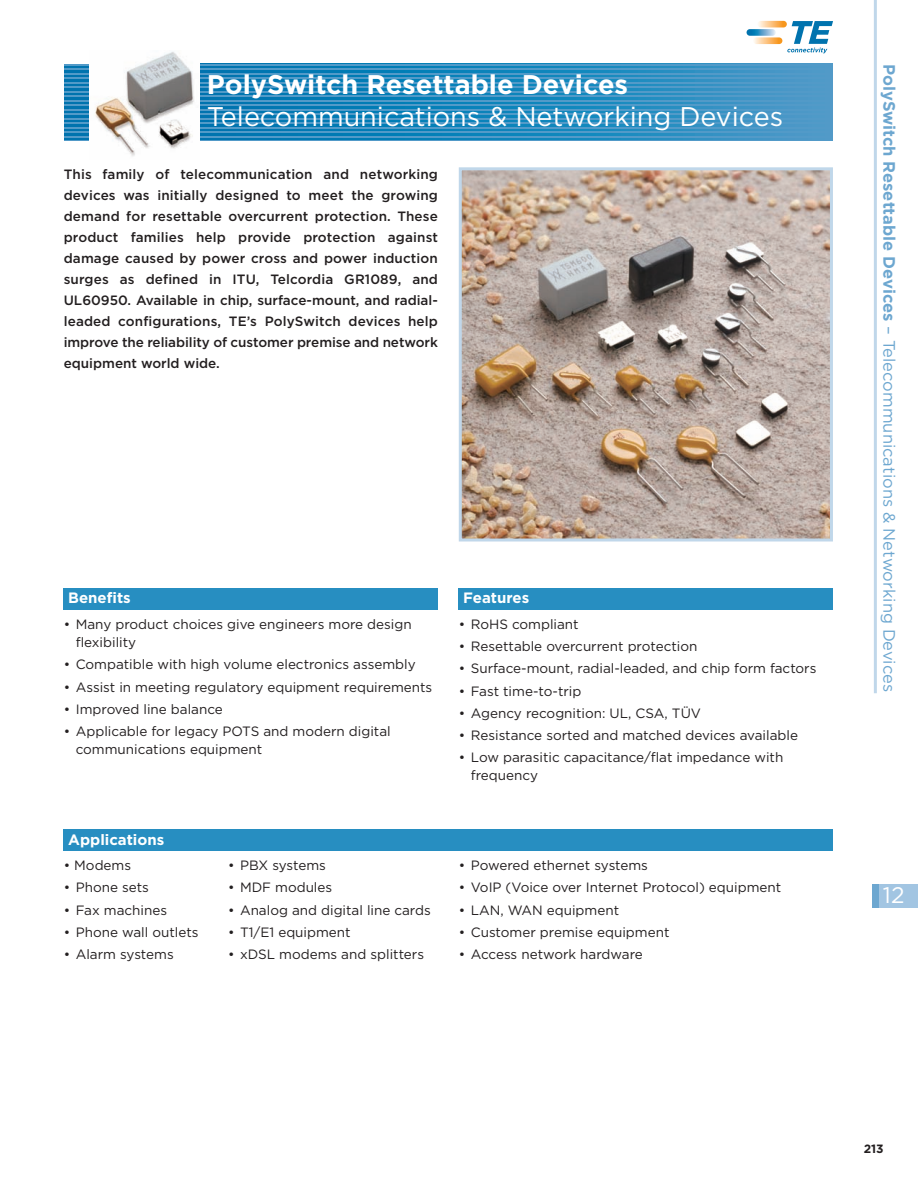
<style>
.page{position:relative;width:918px;height:1188px;background:#fff}
.page>*{position:absolute;margin:0;border:0;box-sizing:border-box;transform-origin:0 0}
.t1{font:27px "Gotham";color:#fff}
.t2{font:700 27px "Gotham";color:#fff}
.t3{font:22.5px "Gotham";color:#fff}
.t4{font:16.5px "Gotham";color:#6da7d0}
.t5{font:700 15px "Gotham";color:#fff}
.t6{font:13.5px/18px "Gotham";color:#231f20}
.t7{font:500 13.5px/21px "Gotham";letter-spacing:-.005em;color:#231f20;text-align:justify}
.t8{font:700 12px "Gotham";color:#231f20}
.s1{font-weight:700}
</style>
<div class="page">
<hr style="left:874px;top:0;width:3px;height:693px;background:#c0d7ea">
<svg style="left:758px;top:21px;width:29px;height:6px"></svg>
<svg style="left:753px;top:37px;width:29px;height:7px"></svg>
<svg style="left:747px;top:29px;width:29px;height:7px"></svg>
<svg style="left:787px;top:21px;width:46px;height:32px"></svg>
<div style="left:876px;top:884px;width:42px;height:24px;background:#a2c5e2"></div>
<div style="left:873px;top:884px;width:6px;height:24px;background:#6da7d0"></div>
<img style="left:200px;top:65px;width:633px;height:75px">
<hr style="left:200px;top:136px;width:633px;height:1px;background:#529ac8">
<hr style="left:200px;top:131px;width:633px;height:2px;background:#529ac8">
<hr style="left:200px;top:122px;width:633px;height:2px;background:#529ac8">
<hr style="left:200px;top:118px;width:633px;height:1px;background:#529ac8">
<hr style="left:200px;top:113px;width:633px;height:2px;background:#529ac8">
<hr style="left:200px;top:109px;width:633px;height:1px;background:#529ac8">
<hr style="left:200px;top:104px;width:633px;height:2px;background:#529ac8">
<hr style="left:200px;top:100px;width:633px;height:1px;background:#529ac8">
<hr style="left:200px;top:95px;width:633px;height:2px;background:#529ac8">
<hr style="left:200px;top:91px;width:633px;height:1px;background:#529ac8">
<hr style="left:200px;top:86px;width:633px;height:2px;background:#529ac8">
<hr style="left:200px;top:82px;width:633px;height:1px;background:#529ac8">
<hr style="left:200px;top:77px;width:633px;height:2px;background:#529ac8">
<hr style="left:200px;top:73px;width:633px;height:1px;background:#529ac8">
<hr style="left:200px;top:68px;width:633px;height:2px;background:#529ac8">
<hr style="left:200px;top:64px;width:633px;height:1px;background:#529ac8">
<hr style="left:200px;top:127px;width:633px;height:1px;background:#529ac8">
<hr style="left:200px;top:140px;width:633px;height:1px;background:#529ac8">
<img style="left:463px;top:171px;width:366px;height:367px">
<div style="left:459px;top:167px;width:374px;height:375px;border:3px solid #c0d7ea"></div>
<div style="left:64px;top:588px;width:374px;height:21px;background:#278ec1"></div>
<div style="left:459px;top:588px;width:374px;height:21px;background:#278ec1"></div>
<div style="left:64px;top:830px;width:769px;height:21px;background:#278ec1"></div>
<svg style="left:64px;top:65px;width:25px;height:71px"></svg>
<hr style="left:64px;top:131px;width:25px;height:2px;background:#529ac8">
<hr style="left:64px;top:122px;width:25px;height:2px;background:#529ac8">
<svg style="left:64px;top:118px;width:25px;height:1px"></svg>
<hr style="left:64px;top:113px;width:25px;height:2px;background:#529ac8">
<svg style="left:64px;top:109px;width:25px;height:1px"></svg>
<hr style="left:64px;top:104px;width:25px;height:2px;background:#529ac8">
<svg style="left:64px;top:100px;width:25px;height:1px"></svg>
<hr style="left:64px;top:95px;width:25px;height:2px;background:#529ac8">
<svg style="left:64px;top:91px;width:25px;height:1px"></svg>
<hr style="left:64px;top:86px;width:25px;height:2px;background:#529ac8">
<svg style="left:64px;top:82px;width:25px;height:1px"></svg>
<hr style="left:64px;top:77px;width:25px;height:2px;background:#529ac8">
<svg style="left:64px;top:73px;width:25px;height:1px"></svg>
<hr style="left:64px;top:68px;width:25px;height:2px;background:#529ac8">
<svg style="left:64px;top:64px;width:25px;height:1px"></svg>
<svg style="left:64px;top:127px;width:25px;height:1px"></svg>
<svg style="left:64px;top:136px;width:25px;height:5px"></svg>
<img style="left:95px;top:51px;width:99px;height:105px">
<h1 class="t2" style="left:207px;top:69px;width:423px">PolySwitch Resettable Devices</h1>
<h1 class="t1" style="left:207px;top:101px;width:578px">Telecommunications &amp; Networking Devices</h1>
<p class="t7" style="left:64px;top:163px;width:376px">This family of telecommunication and networking devices was initially designed to meet the growing demand for resettable overcurrent protection. These product families help provide protection against damage caused by power cross and power induction surges as defined in ITU, Telcordia GR1089, and UL60950. Available in chip, surface-mount, and radial&shy;leaded configurations, TE’s PolySwitch devices help improve the reliability of customer premise and network equipment world wide.</p>
<p class="t5" style="left:68px;top:589px;width:64px">Benefits</p>
<p class="t5" style="left:463px;top:589px;width:67px">Features</p>
<p class="t6" style="left:76px;top:615px;width:338px;text-indent:-12px">• Many product choices give engineers more design flexibility</p>
<p class="t6" style="left:64px;top:656px;width:353px">• Compatible with high volume electronics assembly</p>
<p class="t6" style="left:64px;top:678px;width:370px">• Assist in meeting regulatory equipment requirements</p>
<p class="t6" style="left:64px;top:700px;width:161px">• Improved line balance</p>
<p class="t6" style="left:76px;top:722px;width:316px;text-indent:-12px">• Applicable for legacy POTS and modern digital communications equipment</p>
<p class="t5" style="left:68px;top:831px;width:98px">Applications</p>
<p class="t6" style="left:64px;top:856px;width:69px">• Modems</p>
<p class="t6" style="left:64px;top:879px;width:87px">• Phone sets</p>
<p class="t6" style="left:64px;top:901px;width:105px">• Fax machines</p>
<p class="t6" style="left:64px;top:923px;width:136px">• Phone wall outlets</p>
<p class="t6" style="left:64px;top:945px;width:111px">• Alarm systems</p>
<p class="t6" style="left:228px;top:856px;width:99px">• PBX systems</p>
<p class="t6" style="left:228px;top:879px;width:106px">• MDF modules</p>
<p class="t6" style="left:228px;top:901px;width:204px">• Analog and digital line cards</p>
<p class="t6" style="left:228px;top:923px;width:124px">• T1/E1 equipment</p>
<p class="t6" style="left:228px;top:945px;width:198px">• xDSL modems and splitters</p>
<p class="t6" style="left:459px;top:615px;width:121px">• RoHS compliant</p>
<p class="t6" style="left:459px;top:638px;width:240px">• Resettable overcurrent protection</p>
<p class="t6" style="left:459px;top:660px;width:359px">• Surface-mount, radial-leaded, and chip form factors</p>
<p class="t6" style="left:459px;top:682px;width:124px">• Fast time-to-trip</p>
<p class="t6" style="left:459px;top:704px;width:244px">• Agency recognition: UL, CSA, TÜV</p>
<p class="t6" style="left:459px;top:727px;width:341px">• Resistance sorted and matched devices available</p>
<p class="t6" style="left:471px;top:749px;width:314px;text-indent:-12px">• Low parasitic capacitance/flat impedance with frequency</p>
<p class="t6" style="left:459px;top:856px;width:191px">• Powered ethernet systems</p>
<p class="t6" style="left:459px;top:879px;width:324px">• VoIP (Voice over Internet Protocol) equipment</p>
<p class="t6" style="left:459px;top:901px;width:162px">• LAN, WAN equipment</p>
<p class="t6" style="left:459px;top:923px;width:212px">• Customer premise equipment</p>
<p class="t6" style="left:459px;top:945px;width:186px">• Access network hardware</p>
<p class="t4" style="left:899px;top:64px;width:630px;rotate:90deg"><span class="s1">PolySwitch Resettable Devices</span> – Telecommunications &amp; Networking Devices</p>
<h2 class="t3" style="left:883px;top:882px;width:23px">12</h2>
<p class="t8" style="left:864px;top:1142px;width:21px">213</p>
</div>
